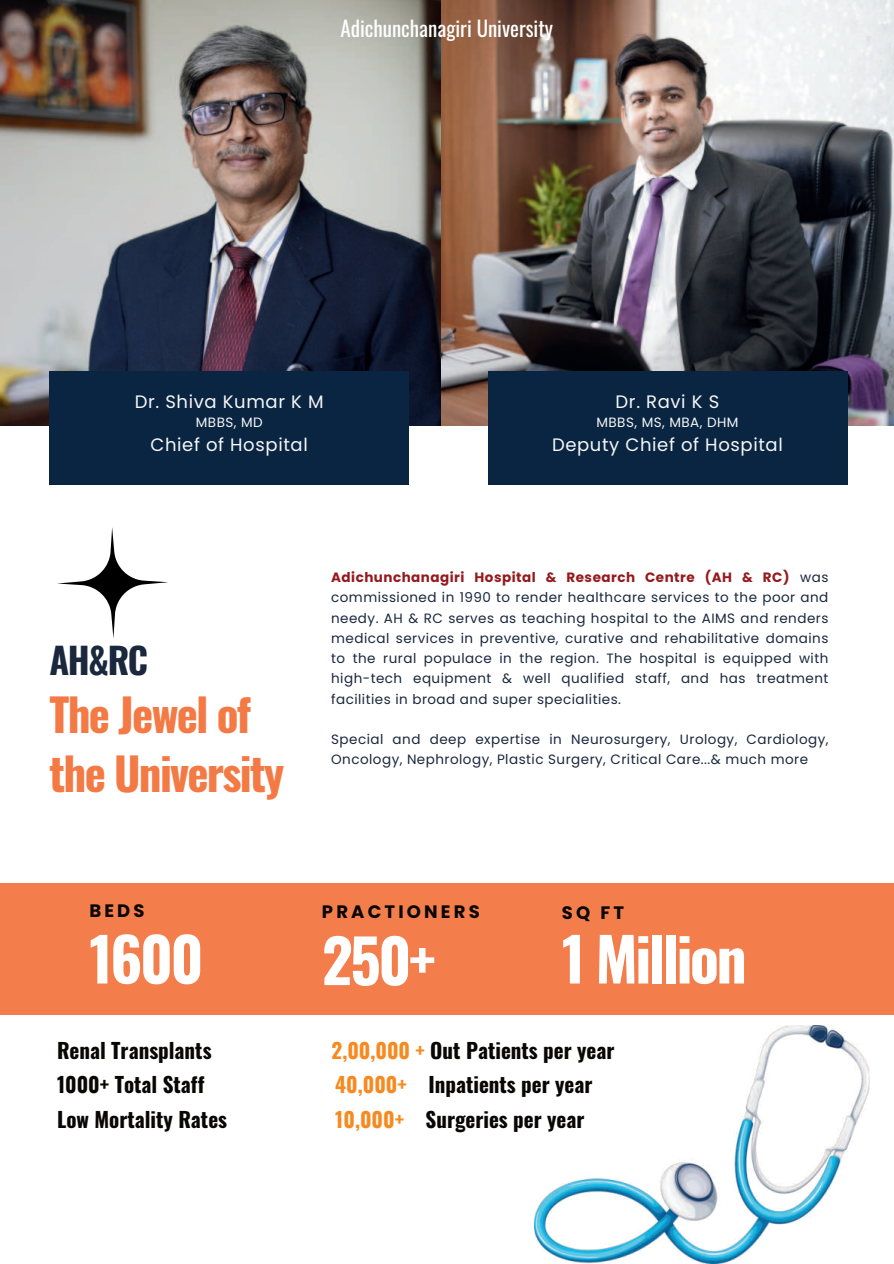
<style>
.page{position:relative;width:894px;height:1264px;background:#fff}
.page>*{position:absolute;margin:0;border:0;box-sizing:border-box;transform-origin:0 0}
.t1{font:700 60px "Oswald";letter-spacing:-.04em;color:#fff}
.t2{font:700 45px/58.5px "Oswald";letter-spacing:-.04em;color:#f47a45}
.t3{font:700 36px "Oswald";color:#1a283d}
.t4{font:700 21px/34.5px "Oswald";color:#080704}
.t5{font:21px "Oswald";color:#fefefd}
.t6{font:18px "Poppins";letter-spacing:.035em;color:#f6f6f7}
.t7{font:700 18px "Poppins";letter-spacing:.175em;color:#080704}
.t8{font:13.5px/20.2px "Poppins";letter-spacing:.035em;color:#1a283d;text-align:justify}
.t9{font:13.5px "Poppins";letter-spacing:.035em;color:#f6f6f7}
.s1{font-weight:700;color:#95191d}
.s2{color:#f68a21}
</style>
<div class="page">
<img style="left:0;top:0;width:893px;height:425px">
<div style="left:49px;top:371px;width:360px;height:114px;background:#092541"></div>
<div style="left:0;top:883px;width:893px;height:132px;background:#f47d4c"></div>
<div style="left:487px;top:371px;width:359px;height:114px;background:#092541"></div>
<svg style="left:57px;top:527px;width:111px;height:111px"></svg>
<img style="left:534px;top:1025px;width:335px;height:238px">
<h3 class="t5" style="left:340px;top:10px;width:214px">Adichunchanagiri University</h3>
<h3 class="t6" style="left:135px;top:391px;width:190px">Dr. Shiva Kumar K M</h3>
<p class="t9" style="left:196px;top:415px;width:68px">MBBS, MD</p>
<h3 class="t6" style="left:150px;top:434px;width:159px">Chief of Hospital</h3>
<h3 class="t6" style="left:615px;top:391px;width:105px">Dr. Ravi K S</h3>
<p class="t9" style="left:596px;top:415px;width:144px">MBBS, MS, MBA, DHM</p>
<h3 class="t6" style="left:552px;top:434px;width:232px">Deputy Chief of Hospital</h3>
<h3 class="t3" style="left:49px;top:641px;width:100px">AH&amp;RC</h3>
<h2 class="t2" style="left:49px;top:688px;width:236px">The Jewel of the University</h2>
<p class="t8" style="left:331px;top:567px;width:498px"><span class="s1">Adichunchanagiri Hospital &amp; Research Centre (AH &amp; RC)</span> was commissioned in 1990 to render healthcare services to the poor and needy. AH &amp; RC serves as teaching hospital to the AIMS and renders medical services in preventive, curative and rehabilitative domains to the rural populace in the region. The hospital is equipped with high-tech equipment &amp; well qualified staff, and has treatment facilities in broad and super specialities.</p>
<p class="t8" style="left:331px;top:729px;width:498px">Special and deep expertise in Neurosurgery, Urology, Cardiology,<br>Oncology, Nephrology, Plastic Surgery, Critical Care...&amp; much more</p>
<h3 class="t7" style="left:89px;top:900px;width:57px">BEDS</h3>
<h1 class="t1" style="left:89px;top:927px;width:116px">1600</h1>
<h3 class="t7" style="left:322px;top:901px;width:159px">PRACTIONERS</h3>
<h1 class="t1" style="left:322px;top:929px;width:115px">250+</h1>
<h3 class="t7" style="left:561px;top:901px;width:64px">SQ FT</h3>
<h1 class="t1" style="left:561px;top:927px;width:186px">1 Million</h1>
<h3 class="t4" style="left:57px;top:1034px;width:156px">Renal Transplants</h3>
<h3 class="t4" style="left:331px;top:1034px;width:284px"><span class="s2">2,00,000 +</span> Out Patients per year<br><span class="s2">40,000+</span> Inpatients per year<br><span class="s2">10,000+</span> Surgeries per year</h3>
<h3 class="t4" style="left:57px;top:1068px;width:172px">1000+ Total Staff<br>Low Mortality Rates</h3>
</div>
